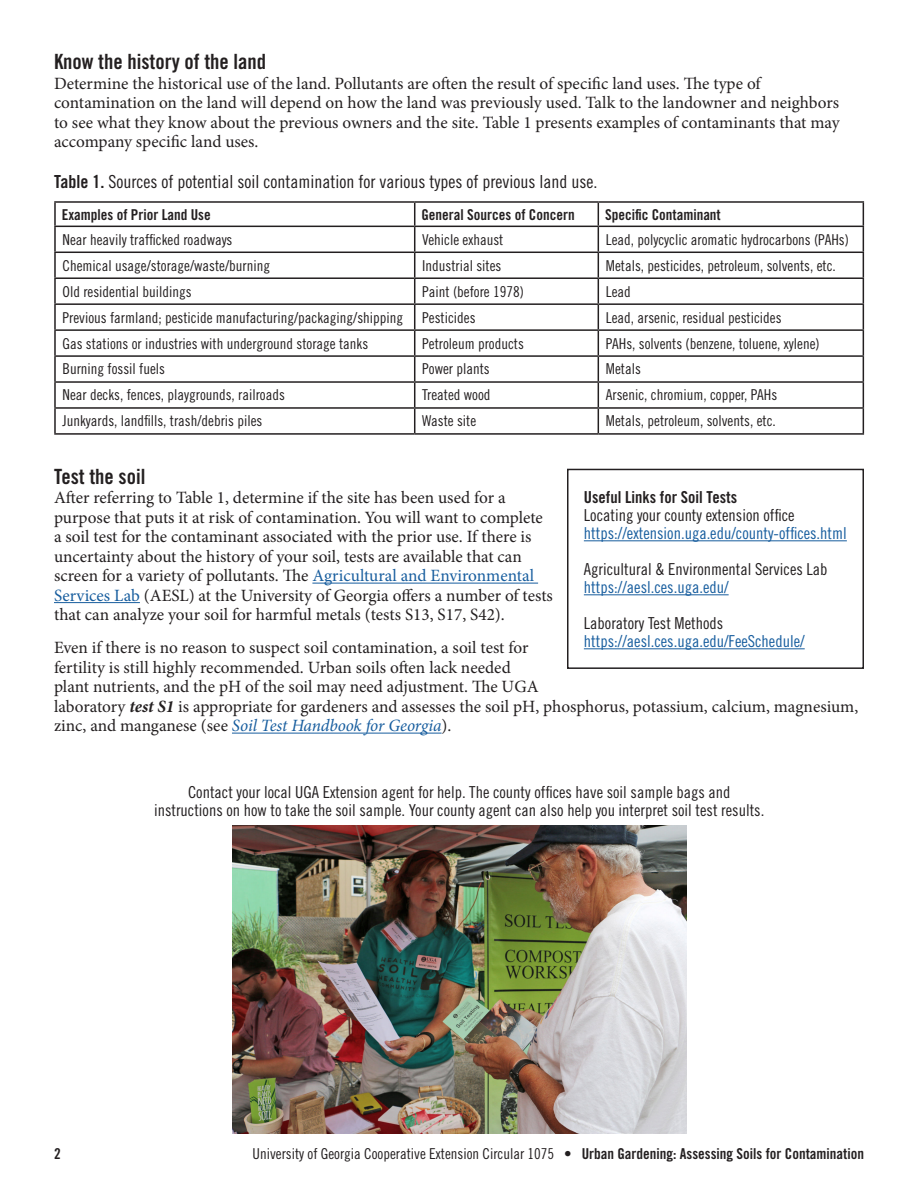
<style>
.page{position:relative;width:918px;height:1188px;background:#fff}
.page>*{position:absolute;margin:0;border:0;box-sizing:border-box;transform-origin:0 0}
.t1{font:21px "Trade Gothic LT Std Bd Cn 20";color:#231f20}
.t2{font:18px "Trade Gothic LT Std Cn 18";color:#231f20}
.t3{font:17.25px/19.5px "Minion Pro";letter-spacing:-.005em;color:#231f20}
.t4{font:16.5px/18px "Trade Gothic LT Std Cn 18";color:#231f20}
.t5{font:16.5px "Trade Gothic LT Std Cn 18";color:#175d9e}
.t6{font:16.5px "Trade Gothic LT Std Bd Cn 20";color:#231f20}
.t7{font:15px "Trade Gothic LT Std Cn 18";color:#231f20}
.t8{font:15px "Trade Gothic LT Std Bd Cn 20";color:#231f20}
.s1{font-family:"Trade Gothic LT Std Bd Cn 20"}
.s2{color:#175d9e}
.s3{font-weight:700;font-style:italic}
.s4{font-style:italic;color:#175d9e}
</style>
<div class="page">
<hr style="left:312px;top:583px;width:226px;height:1px;background:#175d9e">
<hr style="left:54px;top:602px;width:86px;height:1px;background:#175d9e">
<hr style="left:232px;top:733px;width:210px;height:1px;background:#175d9e">
<hr style="left:54px;top:201px;width:361px;height:2px;background:#231f20">
<hr style="left:54px;top:203px;width:2px;height:23px;background:#231f20">
<hr style="left:415px;top:201px;width:183px;height:2px;background:#231f20">
<hr style="left:598px;top:201px;width:266px;height:2px;background:#231f20">
<hr style="left:54px;top:226px;width:361px;height:1px;background:#231f20">
<hr style="left:54px;top:227px;width:2px;height:25px;background:#231f20">
<hr style="left:54px;top:252px;width:361px;height:1px;background:#231f20">
<hr style="left:54px;top:253px;width:2px;height:24px;background:#231f20">
<hr style="left:54px;top:277px;width:361px;height:2px;background:#231f20">
<hr style="left:54px;top:279px;width:2px;height:24px;background:#231f20">
<hr style="left:54px;top:303px;width:361px;height:2px;background:#231f20">
<hr style="left:54px;top:305px;width:2px;height:24px;background:#231f20">
<hr style="left:54px;top:329px;width:361px;height:2px;background:#231f20">
<hr style="left:54px;top:331px;width:2px;height:24px;background:#231f20">
<hr style="left:54px;top:355px;width:361px;height:2px;background:#231f20">
<hr style="left:54px;top:357px;width:2px;height:24px;background:#231f20">
<hr style="left:54px;top:381px;width:361px;height:2px;background:#231f20">
<hr style="left:54px;top:383px;width:2px;height:24px;background:#231f20">
<hr style="left:54px;top:409px;width:2px;height:24px;background:#231f20">
<svg style="left:55px;top:202px;width:809px;height:231px"></svg>
<hr style="left:54px;top:433px;width:361px;height:2px;background:#231f20">
<hr style="left:415px;top:433px;width:183px;height:2px;background:#231f20">
<hr style="left:598px;top:433px;width:266px;height:2px;background:#231f20">
<hr style="left:54px;top:407px;width:361px;height:2px;background:#231f20">
<hr style="left:415px;top:407px;width:183px;height:2px;background:#231f20">
<hr style="left:598px;top:407px;width:266px;height:2px;background:#231f20">
<div style="left:567px;top:469px;width:297px;height:200px;border:2px solid #231f20"></div>
<hr style="left:584px;top:540px;width:263px;height:1px;background:#175d9e">
<hr style="left:584px;top:594px;width:145px;height:1px;background:#175d9e">
<hr style="left:584px;top:648px;width:221px;height:1px;background:#175d9e">
<img style="left:232px;top:825px;width:454px;height:309px">
<p class="t1" style="left:54px;top:49px;width:214px">Know the history of the land</p>
<p class="t3" style="left:54px;top:73px;width:787px">Determine the historical use of the land. Pollutants are often the result of specific land uses. The type of contamination on the land will depend on how the land was previously used. Talk to the landowner and neighbors to see what they know about the previous owners and the site. Table 1 presents examples of contaminants that may accompany specific land uses.</p>
<p class="t2" style="left:54px;top:171px;width:545px"><span class="s1">Table 1.</span> Sources of potential soil contamination for various types of previous land use.</p>
<p class="t8" style="left:62px;top:205px;width:151px">Examples of Prior Land Use</p>
<p class="t8" style="left:421px;top:205px;width:155px">General Sources of Concern</p>
<p class="t8" style="left:605px;top:205px;width:117px">Specific Contaminant</p>
<p class="t7" style="left:63px;top:230px;width:171px">Near heavily trafficked roadways</p>
<p class="t7" style="left:422px;top:230px;width:83px">Vehicle exhaust</p>
<p class="t7" style="left:606px;top:230px;width:244px">Lead, polycyclic aromatic hydrocarbons (PAHs)</p>
<p class="t7" style="left:63px;top:256px;width:209px">Chemical usage/storage/waste/burning</p>
<p class="t7" style="left:422px;top:256px;width:81px">Industrial sites</p>
<p class="t7" style="left:606px;top:256px;width:231px">Metals, pesticides, petroleum, solvents, etc.</p>
<p class="t7" style="left:63px;top:282px;width:131px">Old residential buildings</p>
<p class="t7" style="left:422px;top:282px;width:103px">Paint (before 1978)</p>
<p class="t7" style="left:606px;top:282px;width:26px">Lead</p>
<p class="t7" style="left:63px;top:308px;width:342px">Previous farmland; pesticide manufacturing/packaging/shipping</p>
<p class="t7" style="left:422px;top:308px;width:55px">Pesticides</p>
<p class="t7" style="left:606px;top:308px;width:177px">Lead, arsenic, residual pesticides</p>
<p class="t7" style="left:63px;top:334px;width:307px">Gas stations or industries with underground storage tanks</p>
<p class="t7" style="left:422px;top:334px;width:103px">Petroleum products</p>
<p class="t7" style="left:606px;top:334px;width:215px">PAHs, solvents (benzene, toluene, xylene)</p>
<p class="t7" style="left:63px;top:360px;width:104px">Burning fossil fuels</p>
<p class="t7" style="left:422px;top:360px;width:69px">Power plants</p>
<p class="t7" style="left:606px;top:360px;width:36px">Metals</p>
<p class="t7" style="left:63px;top:386px;width:224px">Near decks, fences, playgrounds, railroads</p>
<p class="t7" style="left:422px;top:386px;width:70px">Treated wood</p>
<p class="t7" style="left:606px;top:386px;width:173px">Arsenic, chromium, copper, PAHs</p>
<p class="t7" style="left:63px;top:412px;width:201px">Junkyards, landfills, trash/debris piles</p>
<p class="t7" style="left:422px;top:412px;width:55px">Waste site</p>
<p class="t7" style="left:606px;top:412px;width:171px">Metals, petroleum, solvents, etc.</p>
<p class="t1" style="left:54px;top:464px;width:93px">Test the soil</p>
<p class="t3" style="left:54px;top:488px;width:500px">After referring to Table 1, determine if the site has been used for a purpose that puts it at risk of contamination. You will want to complete a soil test for the contaminant associated with the prior use. If there is uncertainty about the history of your soil, tests are available that can screen for a variety of pollutants. The <span class="s2">Agricultural and Environmental Services Lab</span> (AESL) at the University of Georgia offers a number of tests that can analyze your soil for harmful metals (tests S13, S17, S42).</p>
<p class="t3" style="left:54px;top:638px;width:806px">Even if there is no reason to suspect soil contamination, a soil test for<br>fertility is still highly recommended. Urban soils often lack needed<br>plant nutrients, and the pH of the soil may need adjustment. The UGA<br>laboratory <span class="s3">test S1</span> is appropriate for gardeners and assesses the soil pH, phosphorus, potassium, calcium, magnesium, zinc, and manganese (see <span class="s4">Soil Test Handbook for Georgia</span>).</p>
<p class="t6" style="left:584px;top:487px;width:155px">Useful Links for Soil Tests</p>
<p class="t4" style="left:584px;top:506px;width:212px">Locating your county extension office</p>
<p class="t5" style="left:584px;top:523px;width:265px">https://extension.uga.edu/county-offices.html</p>
<p class="t4" style="left:584px;top:560px;width:245px">Agricultural &amp; Environmental Services Lab <span class="s2">https://aesl.ces.uga.edu/</span></p>
<p class="t4" style="left:584px;top:614px;width:141px">Laboratory Test Methods</p>
<p class="t5" style="left:584px;top:631px;width:222px">https://aesl.ces.uga.edu/FeeSchedule/</p>
<p class="t4" style="left:154px;top:783px;width:612px;text-align:center">Contact your local UGA Extension agent for help. The county offices have soil sample bags and instructions on how to take the soil sample. Your county agent can also help you interpret soil test results.</p>
<p class="t8" style="left:54px;top:1145px;width:8px">2</p>
<p class="t7" style="left:253px;top:1145px;width:613px">University of Georgia Cooperative Extension Circular 1075 • <span class="s1">Urban Gardening: Assessing Soils for Contamination</span></p>
</div>
